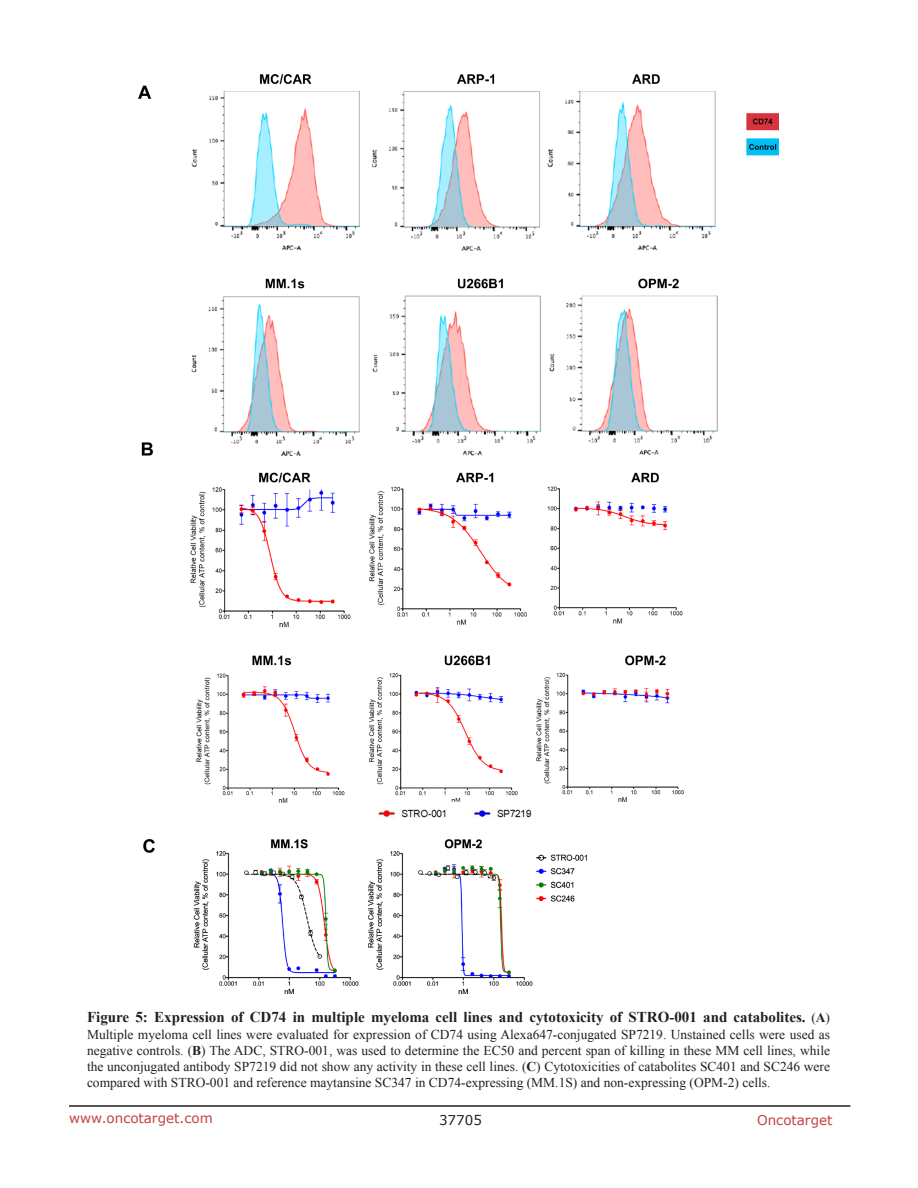
<style>
.page{position:relative;width:918px;height:1188px;background:#fff}
.page>*{position:absolute;margin:0;border:0;box-sizing:border-box;transform-origin:0 0}
.Figuretrx{font:700 15px "Times New Roman";color:#231f20}
.Figuretrx-2{font:13.5px/16.2px "Times New Roman";color:#231f20;text-align:justify}
.t1{font:13.5px "Verdana";color:#c24141}
.t2{font:13.5px "Verdana";color:#231f20}
.s1{font-weight:400;font-size:13.5px}
.s2{font-size:13.5px}
.s3{font-weight:700}
</style>
<div class="page">
<hr style="left:69px;top:1105px;width:781px;height:2px;background:#231f20">
<img style="left:138px;top:75px;width:641px;height:919px">
<p class="Figuretrx" style="left:87px;top:1007px;width:745px">Figure 5: Expression of CD74 in multiple myeloma cell lines and cytotoxicity of STRO-001 and catabolites. <span class="s1">(</span><span class="s2">A</span><span class="s1">)</span></p>
<p class="Figuretrx-2" style="left:87px;top:1026px;width:745px">Multiple myeloma cell lines were evaluated for expression of CD74 using Alexa647-conjugated SP7219. Unstained cells were used as negative controls. (<span class="s3">B</span>) The ADC, STRO-001, was used to determine the EC50 and percent span of killing in these MM cell lines, while the unconjugated antibody SP7219 did not show any activity in these cell lines. (<span class="s3">C</span>) Cytotoxicities of catabolites SC401 and SC246 were compared with STRO-001 and reference maytansine SC347 in CD74-expressing (MM.1S) and non-expressing (OPM-2) cells.</p>
<p class="t1" style="left:69px;top:1109px;width:145px">www.oncotarget.com</p>
<p class="t2" style="left:439px;top:1111px;width:44px">37705</p>
<p class="t1" style="left:757px;top:1111px;width:77px">Oncotarget</p>
</div>
